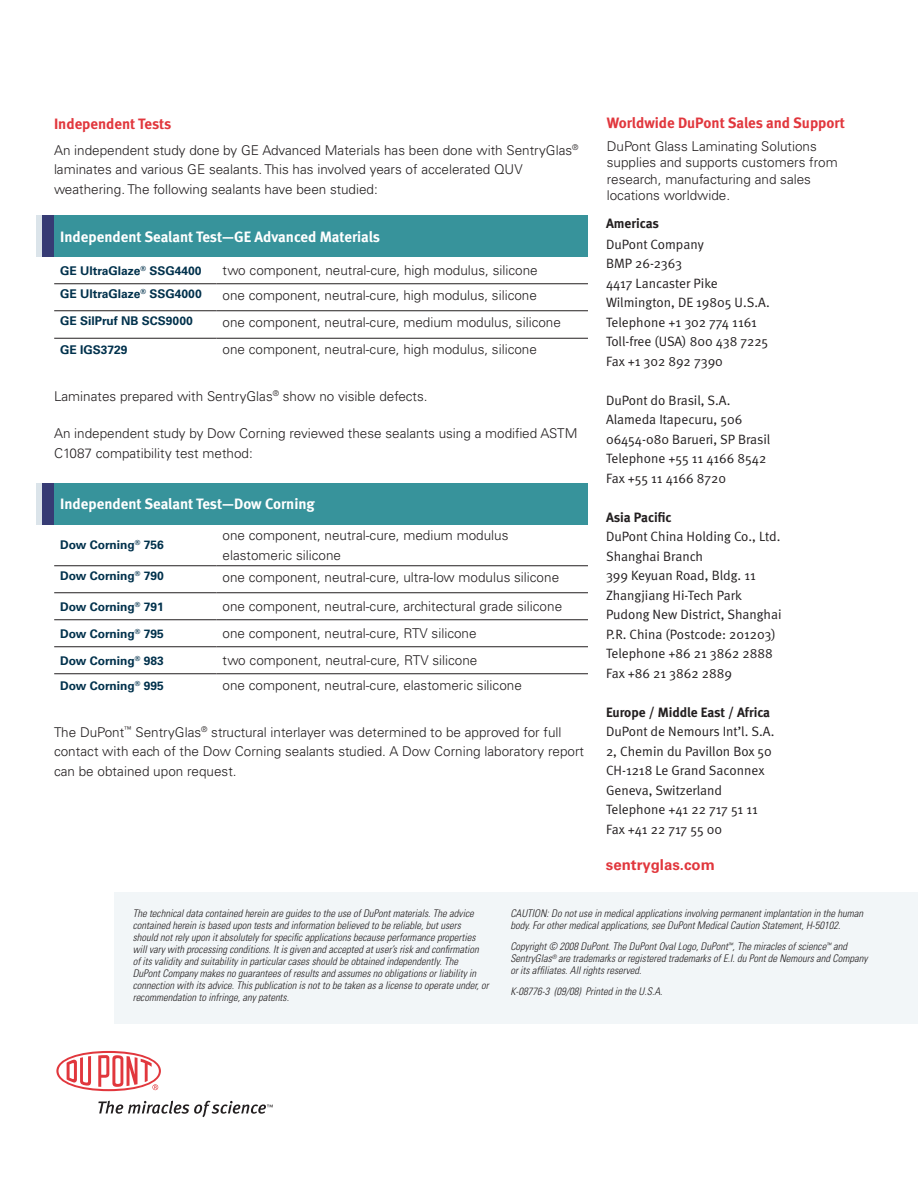
<style>
.page{position:relative;width:918px;height:1188px;background:#fff}
.page>*{position:absolute;margin:0;border:0;box-sizing:border-box;transform-origin:0 0}
.t1{font:700 15px "Meta";color:#fff}
.t2{font:700 15px "Meta";color:#e1373d}
.t3{font:700 15px "Univers LT Std";color:#e1373d}
.t4{font:300 13.5px/19.5px "Univers LT Std";color:#231f20}
.t5{font:13.5px/19.5px "Meta Normal";color:#231f20}
.t6{font:700 13.5px "Meta";color:#231f20}
.t7{font:700 12px "Univers LT Std";color:#00314c}
.t8{font:italic 300 condensed 10.5px/12px "Univers LT Std";color:#231f20}
</style>
<div class="page">
<svg style="left:56px;top:1051px;width:105px;height:40px"></svg>
<svg style="left:98px;top:1101px;width:175px;height:16px"></svg>
<div style="left:54px;top:215px;width:534px;height:42px;background:#37939b"></div>
<hr style="left:54px;top:283px;width:163px;height:1px;background:#231f20">
<hr style="left:217px;top:283px;width:371px;height:1px;background:#231f20">
<hr style="left:54px;top:310px;width:163px;height:1px;background:#231f20">
<hr style="left:217px;top:310px;width:371px;height:1px;background:#231f20">
<hr style="left:54px;top:338px;width:163px;height:1px;background:#231f20">
<hr style="left:217px;top:338px;width:371px;height:1px;background:#231f20">
<div style="left:41px;top:215px;width:13px;height:42px;background:#363b74"></div>
<div style="left:36px;top:215px;width:5px;height:42px;background:#dbe4ea"></div>
<div style="left:54px;top:483px;width:534px;height:41px;background:#37939b"></div>
<hr style="left:54px;top:565px;width:163px;height:1px;background:#231f20">
<hr style="left:217px;top:565px;width:371px;height:1px;background:#231f20">
<hr style="left:54px;top:592px;width:163px;height:1px;background:#231f20">
<hr style="left:217px;top:592px;width:371px;height:1px;background:#231f20">
<hr style="left:54px;top:619px;width:163px;height:1px;background:#231f20">
<hr style="left:217px;top:619px;width:371px;height:1px;background:#231f20">
<hr style="left:54px;top:646px;width:163px;height:1px;background:#231f20">
<hr style="left:217px;top:646px;width:371px;height:1px;background:#231f20">
<hr style="left:54px;top:673px;width:163px;height:1px;background:#231f20">
<hr style="left:217px;top:673px;width:371px;height:1px;background:#231f20">
<div style="left:41px;top:483px;width:13px;height:41px;background:#363b74"></div>
<div style="left:36px;top:483px;width:5px;height:41px;background:#dbe4ea"></div>
<div style="left:114px;top:892px;width:804px;height:132px;background:#f2f6f8"></div>
<p class="t2" style="left:54px;top:115px;width:119px">Independent Tests</p>
<p class="t4" style="left:54px;top:140px;width:526px">An independent study done by GE Advanced Materials has been done with SentryGlas<sup>® </sup>laminates and various GE sealants. This has involved years of accelerated QUV weathering. The following sealants have been studied:</p>
<p class="t1" style="left:60px;top:228px;width:321px">Independent Sealant Test—GE Advanced Materials</p>
<p class="t7" style="left:60px;top:263px;width:143px">GE UltraGlaze<sup>®</sup> SSG4400</p>
<p class="t4" style="left:223px;top:261px;width:317px">two component, neutral-cure, high modulus, silicone</p>
<p class="t7" style="left:60px;top:287px;width:143px">GE UltraGlaze<sup>®</sup> SSG4000</p>
<p class="t4" style="left:223px;top:285px;width:316px">one component, neutral-cure, high modulus, silicone</p>
<p class="t7" style="left:60px;top:314px;width:134px">GE SilPruf NB SCS9000</p>
<p class="t4" style="left:223px;top:312px;width:340px">one component, neutral-cure, medium modulus, silicone</p>
<p class="t7" style="left:60px;top:343px;width:69px">GE IGS3729</p>
<p class="t4" style="left:223px;top:339px;width:316px">one component, neutral-cure, high modulus, silicone</p>
<p class="t4" style="left:54px;top:386px;width:375px">Laminates prepared with SentryGlas<sup>®</sup> show no visible defects.</p>
<p class="t4" style="left:54px;top:424px;width:525px">An independent study by Dow Corning reviewed these sealants using a modified ASTM<br>C1087 compatibility test method:</p>
<p class="t1" style="left:60px;top:495px;width:256px">Independent Sealant Test—Dow Corning</p>
<p class="t7" style="left:60px;top:538px;width:105px">Dow Corning<sup>®</sup> 756</p>
<p class="t4" style="left:223px;top:526px;width:287px">one component, neutral-cure, medium modulus elastomeric silicone</p>
<p class="t7" style="left:60px;top:569px;width:105px">Dow Corning<sup>®</sup> 790</p>
<p class="t4" style="left:223px;top:567px;width:338px">one component, neutral-cure, ultra-low modulus silicone</p>
<p class="t7" style="left:60px;top:599px;width:105px">Dow Corning<sup>®</sup> 791</p>
<p class="t4" style="left:223px;top:597px;width:341px">one component, neutral-cure, architectural grade silicone</p>
<p class="t7" style="left:60px;top:626px;width:105px">Dow Corning<sup>®</sup> 795</p>
<p class="t4" style="left:223px;top:624px;width:256px">one component, neutral-cure, RTV silicone</p>
<p class="t7" style="left:60px;top:653px;width:105px">Dow Corning<sup>®</sup> 983</p>
<p class="t4" style="left:223px;top:651px;width:256px">two component, neutral-cure, RTV silicone</p>
<p class="t7" style="left:60px;top:678px;width:105px">Dow Corning<sup>®</sup> 995</p>
<p class="t4" style="left:223px;top:675px;width:301px">one component, neutral-cure, elastomeric silicone</p>
<p class="t4" style="left:54px;top:722px;width:532px">The DuPont<sup>™</sup> SentryGlas<sup>®</sup> structural interlayer was determined to be approved for full contact with each of the Dow Corning sealants studied. A Dow Corning laboratory report can be obtained upon request.</p>
<p class="t2" style="left:607px;top:114px;width:240px">Worldwide DuPont Sales and Support</p>
<p class="t4" style="left:607px;top:138px;width:233px;line-height:16.5px">DuPont Glass Laminating Solutions supplies and supports customers from research, manufacturing and sales locations worldwide.</p>
<p class="t6" style="left:606px;top:215px;width:54px">Americas</p>
<p class="t5" style="left:606px;top:234px;width:165px">DuPont Company<br>BMP 26-2363<br>4417 Lancaster Pike<br>Wilmington, DE 19805 U.S.A.<br>Telephone +1 302 774 1161<br>Toll-free (USA) 800 438 7225<br>Fax +1 302 892 7390</p>
<p class="t5" style="left:606px;top:390px;width:166px">DuPont do Brasil, S.A.<br>Alameda Itapecuru, 506<br>06454-080 Barueri, SP Brasil<br>Telephone +55 11 4166 8542<br>Fax +55 11 4166 8720</p>
<p class="t6" style="left:606px;top:509px;width:67px">Asia Pacific</p>
<p class="t5" style="left:606px;top:527px;width:177px">DuPont China Holding Co., Ltd.<br>Shanghai Branch<br>399 Keyuan Road, Bldg. 11<br>Zhangjiang Hi-Tech Park<br>Pudong New District, Shanghai<br>P.R. China (Postcode: 201203)<br>Telephone +86 21 3862 2888<br>Fax +86 21 3862 2889</p>
<p class="t6" style="left:606px;top:704px;width:166px">Europe / Middle East / Africa</p>
<p class="t5" style="left:606px;top:722px;width:170px">DuPont de Nemours Int’l. S.A.<br>2, Chemin du Pavillon Box 50<br>CH-1218 Le Grand Saconnex<br>Geneva, Switzerland<br>Telephone +41 22 717 51 11<br>Fax +41 22 717 55 00</p>
<p class="t3" style="left:606px;top:856px;width:110px">sentryglas.com</p>
<p class="t8" style="left:133px;top:908px;width:358px">The technical data contained herein are guides to the use of DuPont materials. The advice contained herein is based upon tests and information believed to be reliable, but users<br>should not rely upon it absolutely for specific applications because performance properties will vary with processing conditions. It is given and accepted at user’s risk and confirmation of its validity and suitability in particular cases should be obtained independently. The<br>DuPont Company makes no guarantees of results and assumes no obligations or liability in connection with its advice. This publication is not to be taken as a license to operate under, or recommendation to infringe, any patents.</p>
<p class="t8" style="left:510px;top:908px;width:354px">CAUTION: Do not use in medical applications involving permanent implantation in the human body. For other medical applications, see DuPont Medical Caution Statement, H-50102.</p>
<p class="t8" style="left:510px;top:941px;width:359px">Copyright © 2008 DuPont. The DuPont Oval Logo, DuPont<sup>™</sup>, The miracles of science<sup>™</sup> and<br>SentryGlas<sup>®</sup> are trademarks or registered trademarks of E.I. du Pont de Nemours and Company or its affiliates. All rights reserved.</p>
<p class="t8" style="left:510px;top:986px;width:154px">K-08776-3 (09/08) Printed in the U.S.A.</p>
</div>
